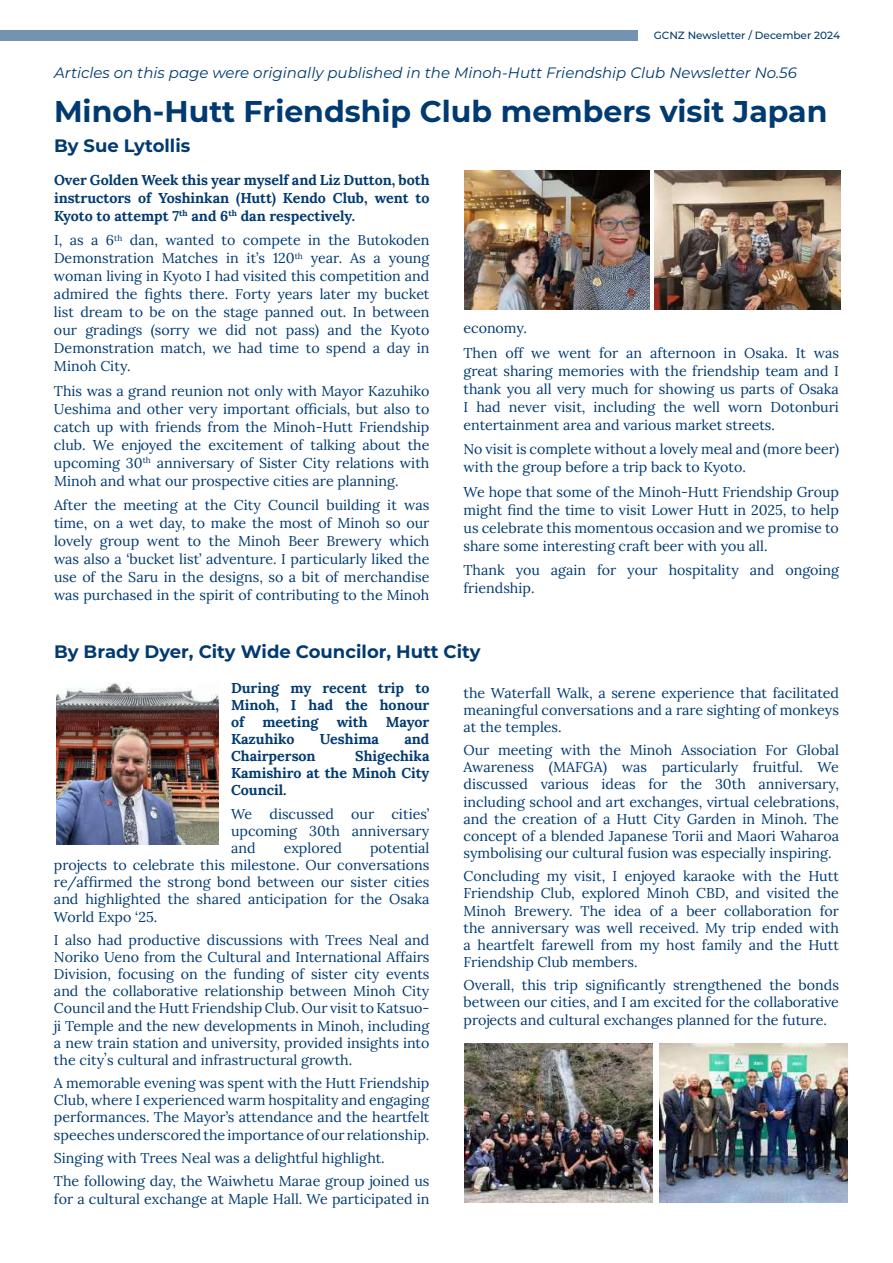
<style>
.page{position:relative;width:893px;height:1263px;background:#fff}
.page>*{position:absolute;margin:0;border:0;box-sizing:border-box;transform-origin:0 0}
.t1{font:700 30px "Montserrat";color:#003a70}
.t2{font:700 18px "Montserrat";color:#003a70}
.t3{font:italic 15px "Montserrat";color:#003a70}
.t4{font:14.25px/17.1px "Lora";color:#003a70;text-align:justify}
.t5{font:500 10.5px "Montserrat";color:#003a70}
</style>
<div class="page">
<div style="left:0;top:30px;width:638px;height:11px;background:#7393b0"></div>
<img style="left:465px;top:171px;width:185px;height:139px">
<img style="left:655px;top:171px;width:185px;height:139px">
<img style="left:56px;top:683px;width:162px;height:161px">
<img style="left:465px;top:1044px;width:188px;height:159px">
<img style="left:659px;top:1044px;width:189px;height:159px">
<p class="t5" style="left:654px;top:28px;width:188px">GCNZ Newsletter / December 2024</p>
<p class="t3" style="left:54px;top:63px;width:744px">Articles on this page were originally published in the Minoh-Hutt Friendship Club Newsletter No.56</p>
<h1 class="t1" style="left:54px;top:90px;width:775px">Minoh-Hutt Friendship Club members visit Japan</h1>
<p class="t2" style="left:54px;top:133px;width:138px">By Sue Lytollis</p>
<p class="t4" style="left:54px;top:170px;width:377px;line-height:18px">Over Golden Week this year myself and Liz Dutton, both instructors of Yoshinkan (Hutt) Kendo Club, went to Kyoto to attempt 7<sup>th</sup> and 6<sup>th</sup> dan respectively.</p>
<p class="t4" style="left:54px;top:230px;width:377px;line-height:18px">I, as a 6<sup>th</sup> dan, wanted to compete in the Butokoden Demonstration Matches in it’s 120<sup>th</sup> year. As a young woman living in Kyoto I had visited this competition and admired the fights there. Forty years later my bucket list dream to be on the stage panned out. In between our gradings (sorry we did not pass) and the Kyoto Demonstration match, we had time to spend a day in Minoh City.</p>
<p class="t4" style="left:54px;top:381px;width:377px;line-height:18px">This was a grand reunion not only with Mayor Kazuhiko Ueshima and other very important officials, but also to catch up with friends from the Minoh-Hutt Friendship club. We enjoyed the excitement of talking about the upcoming 30<sup>th</sup> anniversary of Sister City relations with Minoh and what our prospective cities are planning.</p>
<p class="t4" style="left:54px;top:495px;width:377px;line-height:18px">After the meeting at the City Council building it was time, on a wet day, to make the most of Minoh so our lovely group went to the Minoh Beer Brewery which was also a ‘bucket list’ adventure. I particularly liked the use of the Saru in the designs, so a bit of merchandise was purchased in the spirit of contributing to the Minoh</p>
<p class="t4" style="left:463px;top:315px;width:377px;line-height:24.5px">economy.<br>Then off we went for an afternoon in Osaka. It was</p>
<p class="t4" style="left:463px;top:361px;width:377px;line-height:18px">great sharing memories with the friendship team and I thank you all very much for showing us parts of Osaka I had never visit, including the well worn Dotonburi entertainment area and various market streets.</p>
<p class="t4" style="left:463px;top:439px;width:377px;line-height:18px">No visit is complete without a lovely meal and (more beer) with the group before a trip back to Kyoto.</p>
<p class="t4" style="left:463px;top:482px;width:377px;line-height:18px">We hope that some of the Minoh-Hutt Friendship Group might find the time to visit Lower Hutt in 2025, to help us celebrate this momentous occasion and we promise to share some interesting craft beer with you all.</p>
<p class="t4" style="left:463px;top:560px;width:377px;line-height:18px">Thank you again for your hospitality and ongoing friendship.</p>
<p class="t2" style="left:54px;top:639px;width:428px">By Brady Dyer, City Wide Councilor, Hutt City</p>
<p class="t4" style="left:231px;top:678px;width:200px">During my recent trip to Minoh, I had the honour of</p>
<p class="t4" style="left:262px;top:712px;width:57px">meeting</p>
<p class="t4" style="left:337px;top:712px;width:32px">with</p>
<p class="t4" style="left:386px;top:712px;width:45px">Mayor</p>
<p class="t4" style="left:231px;top:729px;width:65px">Kazuhiko</p>
<p class="t4" style="left:320px;top:729px;width:61px">Ueshima</p>
<p class="t4" style="left:404px;top:729px;width:27px">and</p>
<p class="t4" style="left:231px;top:747px;width:86px">Chairperson</p>
<p class="t4" style="left:231px;top:747px;width:200px;text-indent:124px">Shigechika Kamishiro at the Minoh City Council.</p>
<p class="t4" style="left:231px;top:804px;width:200px">We discussed our cities’ upcoming 30th anniversary and</p>
<p class="t4" style="left:54px;top:838px;width:377px;text-indent:316px">potential projects to celebrate this milestone. Our conversations re/affirmed the strong bond between our sister cities and highlighted the shared anticipation for the Osaka World Expo ‘25.</p>
<p class="t4" style="left:54px;top:930px;width:377px">I also had productive discussions with Trees Neal and Noriko Ueno from the Cultural and International Affairs Division, focusing on the funding of sister city events and the collaborative relationship between Minoh City Council and the Hutt Friendship Club. Our visit to Katsuo&shy;ji Temple and the new developments in Minoh, including a new train station and university, provided insights into the cityʼs cultural and infrastructural growth.</p>
<p class="t4" style="left:54px;top:1074px;width:377px">A memorable evening was spent with the Hutt Friendship Club, where I experienced warm hospitality and engaging performances. The Mayor’s attendance and the heartfelt speeches underscored the importance of our relationship.</p>
<p class="t4" style="left:54px;top:1145px;width:377px;line-height:23.5px">Singing with Trees Neal was a delightful highlight.<br>The following day, the Waiwhetu Marae group joined us</p>
<p class="t4" style="left:54px;top:1189px;width:377px">for a cultural exchange at Maple Hall. We participated in</p>
<p class="t4" style="left:284px;top:838px;width:60px">explored</p>
<p class="t4" style="left:463px;top:683px;width:377px">the Waterfall Walk, a serene experience that facilitated meaningful conversations and a rare sighting of monkeys at the temples.</p>
<p class="t4" style="left:463px;top:741px;width:377px">Our meeting with the Minoh Association For Global Awareness (MAFGA) was particularly fruitful. We discussed various ideas for the 30th anniversary, including school and art exchanges, virtual celebrations, and the creation of a Hutt City Garden in Minoh. The concept of a blended Japanese Torii and Maori Waharoa symbolising our cultural fusion was especially inspiring.</p>
<p class="t4" style="left:463px;top:867px;width:377px">Concluding my visit, I enjoyed karaoke with the Hutt Friendship Club, explored Minoh CBD, and visited the Minoh Brewery. The idea of a beer collaboration for the anniversary was well received. My trip ended with a heartfelt farewell from my host family and the Hutt Friendship Club members.</p>
<p class="t4" style="left:463px;top:976px;width:377px">Overall, this trip significantly strengthened the bonds between our cities, and I am excited for the collaborative projects and cultural exchanges planned for the future.</p>
</div>
